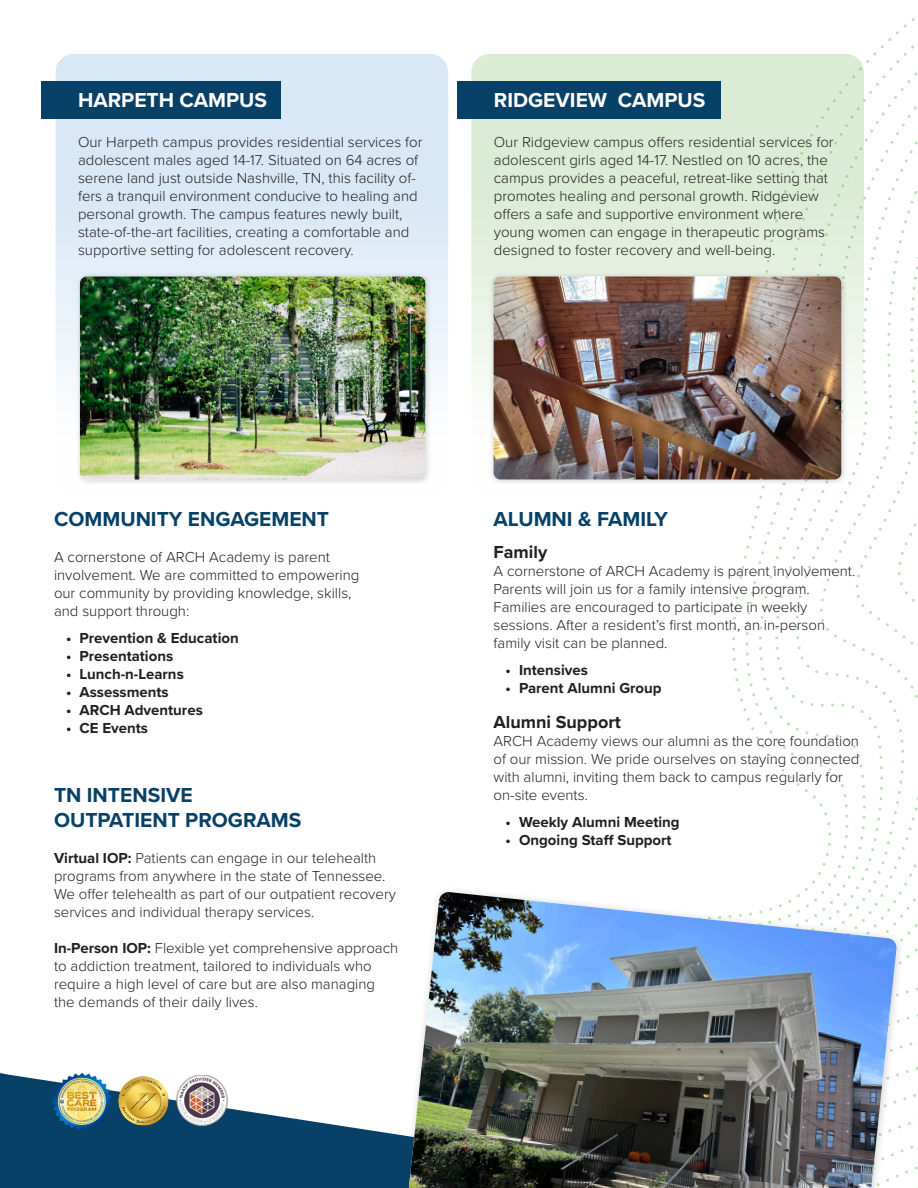
<style>
.page{position:relative;width:918px;height:1188px;background:#fff}
.page>*{position:absolute;margin:0;border:0;box-sizing:border-box;transform-origin:0 0}
.t1{font:700 21px "Proxima Nova";color:#084167}
.t2{font:700 21px "Proxima Nova";color:#fff}
.t3{font:700 18px "Proxima Nova";color:#231f20}
.t4{font:300 15px/18px "Proxima Nova";color:#231f20}
.t5{font:700 15px "Proxima Nova";color:#231f20}
.s1{font-weight:700}
</style>
<div class="page">
<div style="left:471px;top:54px;width:393px;height:446px;background:linear-gradient(to bottom,#d1e7c8,#fff);border-radius:18px"></div>
<div style="left:457px;top:82px;width:263px;height:37px;background:#084167"></div>
<svg style="left:679px;top:54px;width:8px;height:446px;fill:#dbecd4"></svg>
<svg style="left:687px;top:18px;width:231px;height:892px"></svg>
<svg style="left:0;top:1073px;width:401px;height:115px;fill:#084167"></svg>
<div style="left:56px;top:54px;width:392px;height:446px;background:#d8e8f6;border-radius:18px"></div>
<div style="left:41px;top:82px;width:240px;height:37px;background:#084167"></div>
<img style="left:51px;top:1072px;width:61px;height:60px">
<img style="left:119px;top:1076px;width:49px;height:50px">
<img style="left:173px;top:1076px;width:59px;height:50px">
<div style="left:75px;top:272px;width:357px;height:214px;background:#231f20;opacity:.2"></div>
<img style="left:80px;top:276px;width:345px;height:204px">
<div style="left:489px;top:272px;width:359px;height:214px;background:#231f20;opacity:.2"></div>
<img style="left:494px;top:276px;width:347px;height:204px">
<div style="left:401px;top:885px;width:504px;height:303px;background:#231f20;opacity:.2"></div>
<img style="left:409px;top:892px;width:488px;height:296px">
<p class="t2" style="left:78px;top:84px;width:191px">HARPETH CAMPUS</p>
<p class="t4" style="left:78px;top:132px;width:346px">Our Harpeth campus provides residential services for adolescent males aged 14-17. Situated on 64 acres of serene land just outside Nashville, TN, this facility of&shy;fers a tranquil environment conducive to healing and personal growth. The campus features newly built, state-of-the-art facilities, creating a comfortable and supportive setting for adolescent recovery.</p>
<p class="t2" style="left:494px;top:84px;width:213px">RIDGEVIEW CAMPUS</p>
<p class="t4" style="left:494px;top:132px;width:341px">Our Ridgeview campus offers residential services for adolescent girls aged 14-17. Nestled on 10 acres, the campus provides a peaceful, retreat-like setting that promotes healing and personal growth. Ridgeview offers a safe and supportive environment where young women can engage in therapeutic programs designed to foster recovery and well-being.</p>
<p class="t1" style="left:54px;top:504px;width:277px">COMMUNITY ENGAGEMENT</p>
<p class="t4" style="left:54px;top:548px;width:307px">A cornerstone of ARCH Academy is parent involvement. We are committed to empowering our community by providing knowledge, skills, and support through:</p>
<p class="t5" style="left:66px;top:627px;width:174px">• Prevention &amp; Education</p>
<p class="t5" style="left:66px;top:645px;width:109px">• Presentations</p>
<p class="t5" style="left:66px;top:663px;width:119px">• Lunch-n-Learns</p>
<p class="t5" style="left:66px;top:681px;width:104px">• Assessments</p>
<p class="t5" style="left:66px;top:699px;width:138px">• ARCH Adventures</p>
<p class="t5" style="left:66px;top:717px;width:84px">• CE Events</p>
<p class="t1" style="left:54px;top:779px;width:140px">TN INTENSIVE</p>
<p class="t1" style="left:54px;top:804px;width:249px">OUTPATIENT PROGRAMS</p>
<p class="t4" style="left:54px;top:848px;width:343px"><span class="s1">Virtual IOP:</span> Patients can engage in our telehealth programs from anywhere in the state of Tennessee.<br>We offer telehealth as part of our outpatient recovery services and individual therapy services.</p>
<p class="t4" style="left:54px;top:938px;width:346px"><span class="s1">In-Person IOP:</span> Flexible yet comprehensive approach to addiction treatment, tailored to individuals who require a high level of care but are also managing the demands of their daily lives.</p>
<p class="t1" style="left:494px;top:504px;width:176px">ALUMNI &amp; FAMILY</p>
<p class="t3" style="left:494px;top:539px;width:55px">Family</p>
<p class="t4" style="left:494px;top:562px;width:363px">A cornerstone of ARCH Academy is parent involvement.<br>Parents will join us for a family intensive program.</p>
<p class="t4" style="left:494px;top:598px;width:315px">Families are encouraged to participate in weekly</p>
<p class="t4" style="left:494px;top:616px;width:333px">sessions. After a resident’s first month, an in-person</p>
<p class="t4" style="left:494px;top:634px;width:175px">family visit can be planned.</p>
<p class="t5" style="left:506px;top:659px;width:84px">• Intensives</p>
<p class="t5" style="left:506px;top:677px;width:158px">• Parent Alumni Group</p>
<p class="t3" style="left:494px;top:709px;width:129px">Alumni Support</p>
<p class="t4" style="left:494px;top:732px;width:367px">ARCH Academy views our alumni as the core foundation of our mission. We pride ourselves on staying connected with alumni, inviting them back to campus regularly for on-site events.</p>
<p class="t5" style="left:506px;top:811px;width:176px">• Weekly Alumni Meeting</p>
<p class="t5" style="left:506px;top:829px;width:168px">• Ongoing Staff Support</p>
</div>
